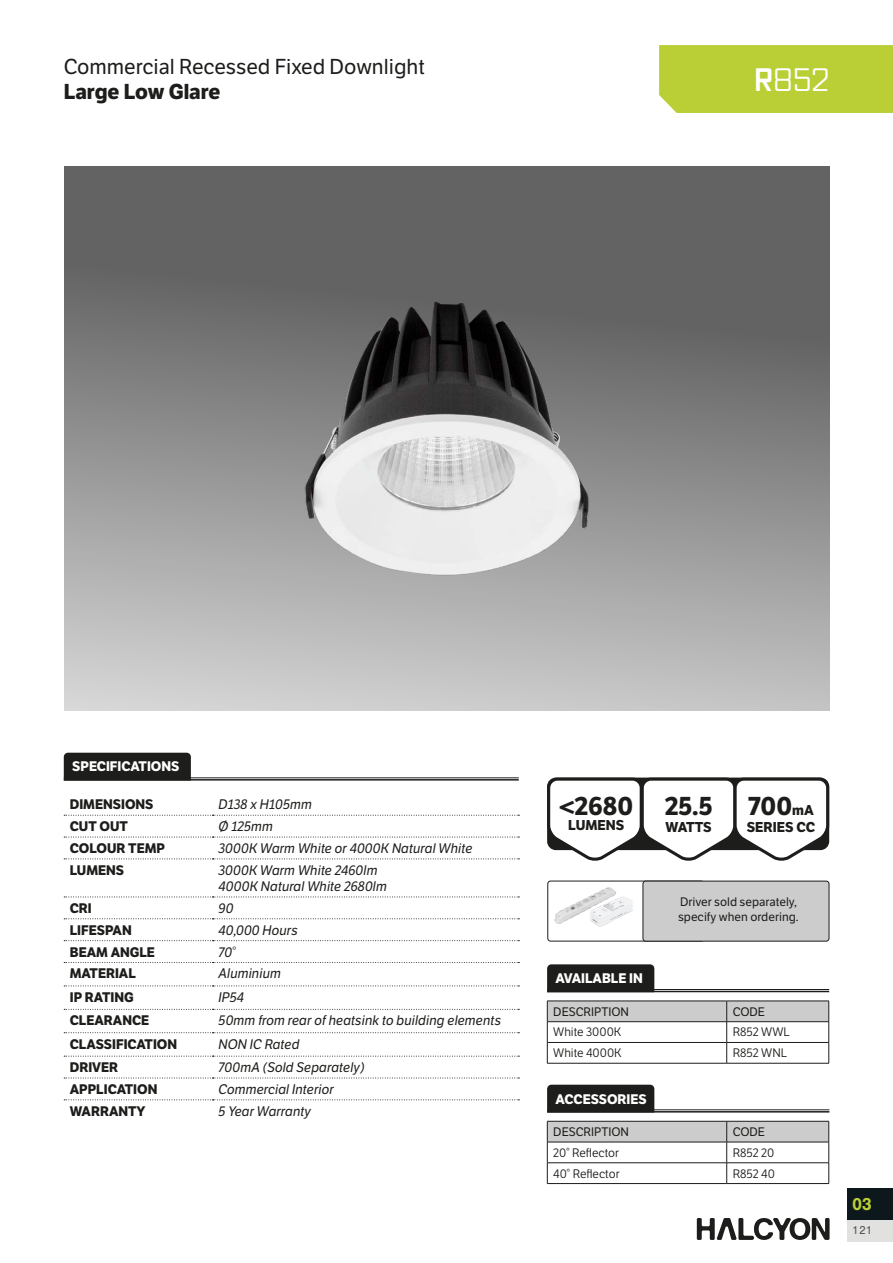
<style>
.page{position:relative;width:893px;height:1263px;background:#fff}
.page>*{position:absolute;margin:0;border:0;box-sizing:border-box;transform-origin:0 0}
.t1{font:31.5px "Vox Round";color:#fff}
.t2{font:700 25.5px "LFT Etica";letter-spacing:-.005em;color:#1d1d1b}
.t3{font:21px "LFT Etica";color:#1d1d1b}
.t4{font:700 21px "LFT Etica";color:#1d1d1b}
.t5{font:700 18px "Nimbus San";color:#b9cf35}
.t6{font:700 13.95px "LFT Etica";color:#1d1d1b}
.t7{font:italic 13.5px/16.2px "LFT Etica";color:#1d1d1b}
.t8{font:700 13.5px "LFT Etica";color:#1d1d1b}
.t9{font:700 13.5px "LFT Etica";color:#fff}
.t10{font:12px/14.4px "LFT Etica";color:#1d1d1b}
.t11{font:12px "LFT Etica";color:#1d1d1b}
.t12{font:12px "Nimbus San";color:#57575a}
.s1{font-weight:700}
.s2{font-size:13.95px}
</style>
<div class="page">
<div style="left:847px;top:1220px;width:46px;height:21px;background:#e1e1e0"></div>
<div style="left:847px;top:1188px;width:46px;height:32px;background:#0d181c"></div>
<svg style="left:697px;top:1218px;width:133px;height:22px"></svg>
<div style="left:659px;top:45px;width:234px;height:68px;background:#b9cf35"></div>
<svg style="left:64px;top:166px;width:765px;height:544px"></svg>
<div style="left:547px;top:964px;width:107px;height:27px;background:#1d1d1b"></div>
<svg style="left:547px;top:1001px;width:282px;height:62px"></svg>
<hr style="left:547px;top:1063px;width:180px;height:1px;background:#1d1d1b">
<hr style="left:727px;top:1063px;width:102px;height:1px;background:#1d1d1b">
<hr style="left:547px;top:989px;width:282px;height:1px;background:#1d1d1b">
<hr style="left:547px;top:991px;width:282px;height:1px;background:#1d1d1b">
<svg style="left:547px;top:777px;width:283px;height:84px"></svg>
<div style="left:547px;top:1085px;width:107px;height:26px;background:#1d1d1b"></div>
<hr style="left:547px;top:1109px;width:282px;height:1px;background:#1d1d1b">
<hr style="left:547px;top:1111px;width:282px;height:1px;background:#1d1d1b">
<svg style="left:547px;top:1121px;width:282px;height:62px"></svg>
<hr style="left:547px;top:1183px;width:180px;height:1px;background:#1d1d1b">
<hr style="left:727px;top:1183px;width:102px;height:1px;background:#1d1d1b">
<svg style="left:64px;top:815px;width:455px;height:1px"></svg>
<svg style="left:64px;top:837px;width:455px;height:1px"></svg>
<svg style="left:64px;top:858px;width:455px;height:1px"></svg>
<svg style="left:64px;top:896px;width:455px;height:1px"></svg>
<svg style="left:64px;top:918px;width:455px;height:1px"></svg>
<svg style="left:64px;top:940px;width:455px;height:1px"></svg>
<svg style="left:64px;top:962px;width:455px;height:1px"></svg>
<svg style="left:64px;top:985px;width:455px;height:1px"></svg>
<svg style="left:64px;top:1009px;width:455px;height:1px"></svg>
<svg style="left:64px;top:1032px;width:455px;height:1px"></svg>
<svg style="left:64px;top:1056px;width:455px;height:1px"></svg>
<svg style="left:64px;top:1077px;width:455px;height:1px"></svg>
<svg style="left:64px;top:1099px;width:455px;height:1px"></svg>
<div style="left:64px;top:753px;width:127px;height:26px;background:#1d1d1b"></div>
<hr style="left:64px;top:777px;width:455px;height:1px;background:#1d1d1b">
<hr style="left:64px;top:779px;width:455px;height:1px;background:#1d1d1b">
<img style="left:204px;top:196px;width:485px;height:484px">
<img style="left:554px;top:898px;width:33px;height:26px">
<div style="left:547px;top:881px;width:157px;height:60px;border:1px solid #1d1d1b;border-radius:3px"></div>
<div style="left:643px;top:881px;width:186px;height:60px;background:#ccc;border-radius:3px"></div>
<div style="left:643px;top:881px;width:186px;height:60px;border:1px solid #1d1d1b;border-radius:3px"></div>
<img style="left:587px;top:887px;width:46px;height:40px">
<h3 class="t3" style="left:64px;top:54px;width:363px">Commercial Recessed Fixed Downlight</h3>
<h3 class="t4" style="left:64px;top:79px;width:158px">Large Low Glare</h3>
<h1 class="t1" style="left:754px;top:60px;width:76px"><span class="s1">R</span>852</h1>
<p class="t9" style="left:72px;top:758px;width:109px">SPECIFICATIONS</p>
<p class="t8" style="left:70px;top:796px;width:85px">DIMENSIONS</p>
<p class="t7" style="left:219px;top:797px;width:95px">D138 x H105mm</p>
<p class="t8" style="left:70px;top:818px;width:60px">CUT OUT</p>
<p class="t7" style="left:219px;top:818px;width:56px">Ø 125mm</p>
<p class="t8" style="left:70px;top:840px;width:97px">COLOUR TEMP</p>
<p class="t7" style="left:219px;top:840px;width:255px">3000K Warm White or 4000K Natural White</p>
<p class="t8" style="left:70px;top:862px;width:56px">LUMENS</p>
<p class="t7" style="left:219px;top:862px;width:170px">3000K Warm White 2460lm<br>4000K Natural White 2680lm</p>
<p class="t8" style="left:70px;top:900px;width:24px">CRI</p>
<p class="t7" style="left:219px;top:900px;width:17px">90</p>
<p class="t8" style="left:70px;top:922px;width:63px">LIFESPAN</p>
<p class="t7" style="left:219px;top:922px;width:81px">40,000 Hours</p>
<p class="t8" style="left:70px;top:943px;width:87px">BEAM ANGLE</p>
<p class="t7" style="left:219px;top:944px;width:19px">70°</p>
<p class="t8" style="left:70px;top:965px;width:68px">MATERIAL</p>
<p class="t7" style="left:219px;top:966px;width:64px">Aluminium</p>
<p class="t8" style="left:70px;top:989px;width:65px">IP RATING</p>
<p class="t7" style="left:219px;top:989px;width:27px">IP54</p>
<p class="t8" style="left:70px;top:1012px;width:81px">CLEARANCE</p>
<p class="t7" style="left:219px;top:1013px;width:284px">50mm from rear of heatsink to building elements</p>
<p class="t8" style="left:70px;top:1035px;width:109px">CLASSIFICATION</p>
<p class="t7" style="left:219px;top:1036px;width:82px">NON IC Rated</p>
<p class="t8" style="left:70px;top:1059px;width:50px">DRIVER</p>
<p class="t7" style="left:219px;top:1059px;width:148px">700mA (Sold Separately)</p>
<p class="t8" style="left:70px;top:1081px;width:89px">APPLICATION</p>
<p class="t7" style="left:219px;top:1081px;width:117px">Commercial Interior</p>
<p class="t8" style="left:70px;top:1103px;width:77px">WARRANTY</p>
<p class="t7" style="left:219px;top:1103px;width:94px">5 Year Warranty</p>
<h2 class="t2" style="left:559px;top:790px;width:75px">&lt;2680</h2>
<p class="t6" style="left:568px;top:816px;width:57px">LUMENS</p>
<h2 class="t2" style="left:665px;top:790px;width:50px">25.5</h2>
<p class="t6" style="left:666px;top:818px;width:48px">WATTS</p>
<h2 class="t2" style="left:748px;top:790px;width:67px">700<span class="s2">mA</span></h2>
<p class="t6" style="left:747px;top:818px;width:70px">SERIES CC</p>
<p class="t9" style="left:556px;top:970px;width:89px">AVAILABLE IN</p>
<p class="t10" style="left:678px;top:895px;width:122px">Driver sold separately, specify when ordering.</p>
<p class="t10" style="left:553px;top:1004px;width:77px">DESCRIPTION</p>
<p class="t10" style="left:733px;top:1004px;width:34px">CODE</p>
<p class="t11" style="left:553px;top:1025px;width:70px">White 3000K</p>
<p class="t11" style="left:733px;top:1025px;width:58px">R852 WWL</p>
<p class="t11" style="left:553px;top:1046px;width:70px">White 4000K</p>
<p class="t11" style="left:733px;top:1046px;width:56px">R852 WNL</p>
<p class="t9" style="left:556px;top:1090px;width:93px">ACCESSORIES</p>
<p class="t10" style="left:553px;top:1125px;width:77px">DESCRIPTION</p>
<p class="t10" style="left:733px;top:1125px;width:34px">CODE</p>
<p class="t11" style="left:553px;top:1145px;width:67px">20° Reflector</p>
<p class="t11" style="left:733px;top:1145px;width:43px">R852 20</p>
<p class="t11" style="left:553px;top:1166px;width:68px">40° Reflector</p>
<p class="t11" style="left:733px;top:1166px;width:44px">R852 40</p>
<h3 class="t5" style="left:852px;top:1194px;width:21px">03</h3>
<p class="t12" style="left:852px;top:1224px;width:22px">121</p>
</div>
